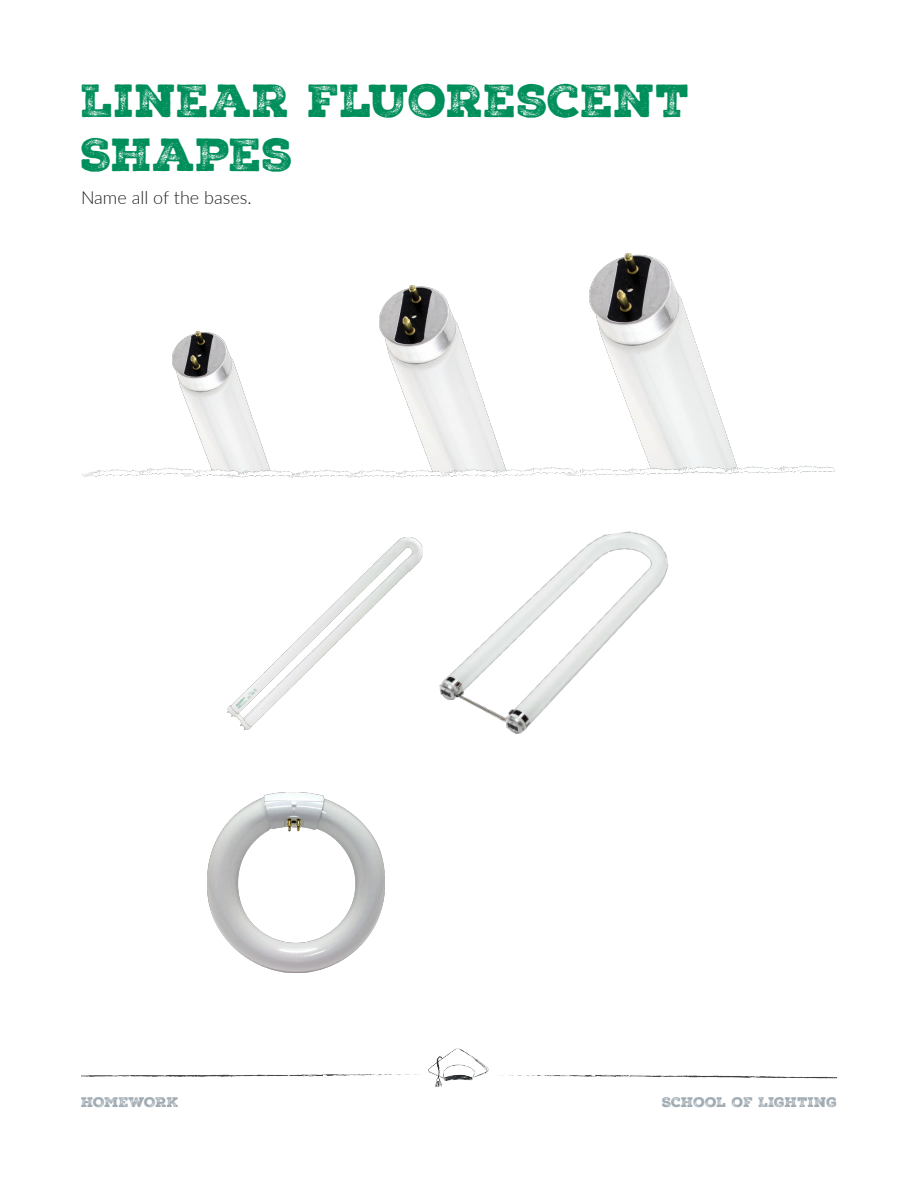
<style>
.page{position:relative;width:918px;height:1188px;background:#fff}
.page>*{position:absolute;margin:0;border:0;box-sizing:border-box;transform-origin:0 0}
.t1{font:45px/54px "Nexa Rust Slab Black 3";color:#008f5b}
.t2{font:300 18px "Lato";color:#231f20}
.t3{font:13.5px "Nexa Rust Slab Black 3";letter-spacing:-.015em;color:#9faab2}
</style>
<div class="page">
<img style="left:81px;top:1048px;width:756px;height:39px">
<img style="left:379px;top:285px;width:115px;height:148px">
<img style="left:589px;top:254px;width:137px;height:179px">
<img style="left:173px;top:331px;width:85px;height:102px">
<img style="left:81px;top:433px;width:754px;height:45px">
<img style="left:227px;top:537px;width:196px;height:192px">
<img style="left:439px;top:531px;width:230px;height:203px">
<img style="left:207px;top:792px;width:178px;height:181px">
<p class="t1" style="left:81px;top:74px;width:611px">LINEAR FLUORESCENT<br>SHAPES</p>
<p class="t2" style="left:81px;top:185px;width:172px">Name all of the bases.</p>
<p class="t3" style="left:81px;top:1093px;width:99px">HOMEWORK</p>
<p class="t3" style="left:662px;top:1093px;width:176px">SCHOOL OF LIGHTING</p>
</div>
